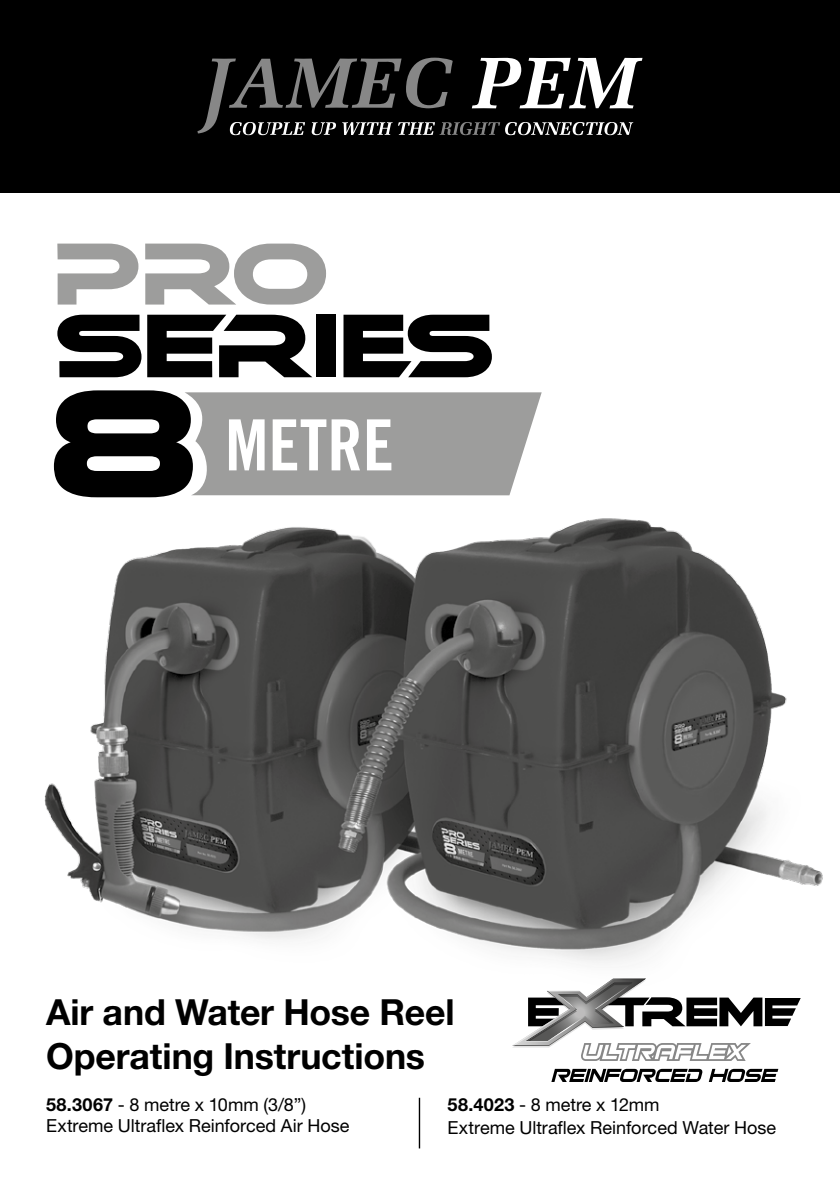
<style>
.page{position:relative;width:840px;height:1191px;background:#fff}
.page>*{position:absolute;margin:0;border:0;box-sizing:border-box;transform-origin:0 0}
.t1{font:70.6px "Trade Gothic Bold Cond Twenty";color:#fff}
.t2{font:700 36px/44px "Helvetica Neue LT Std";letter-spacing:-.005em;color:#000}
.t3{font:18px/21.6px "Helvetica Neue LT Std";color:#000}
.s1{font-weight:700}
</style>
<div class="page">
<div style="left:0;top:0;width:839px;height:193px;background:#000"></div>
<svg style="left:197px;top:58px;width:445px;height:77px"></svg>
<svg style="left:551px;top:1068px;width:151px;height:14px"></svg>
<svg style="left:708px;top:1068px;width:69px;height:14px"></svg>
<svg style="left:512px;top:992px;width:288px;height:69px"></svg>
<hr style="left:418px;top:1097px;width:2px;height:51px;background:#000">
<img style="left:44px;top:497px;width:779px;height:495px">
<svg style="left:57px;top:243px;width:81px;height:61px"></svg>
<svg style="left:145px;top:243px;width:181px;height:61px"></svg>
<svg style="left:57px;top:315px;width:84px;height:62px"></svg>
<svg style="left:147px;top:315px;width:165px;height:62px"></svg>
<div style="left:316px;top:315px;width:19px;height:62px;background:#000"></div>
<svg style="left:343px;top:315px;width:148px;height:62px"></svg>
<svg style="left:54px;top:390px;width:487px;height:107px;background:#888887"></svg>
<h1 class="t1" style="left:225px;top:402px;width:170px">METRE</h1>
<h2 class="t2" style="left:46px;top:989px;width:410px">Air and Water Hose Reel<br>Operating Instructions</h2>
<p class="t3" style="left:46px;top:1093px;width:305px"><span class="s1">58.3067</span> - 8 metre x 10mm (3/8”)<br>Extreme Ultraflex Reinforced Air Hose</p>
<p class="t3" style="left:447px;top:1092px;width:330px;line-height:23.6px"><span class="s1">58.4023</span> - 8 metre x 12mm<br>Extreme Ultraflex Reinforced Water Hose</p>
</div>
